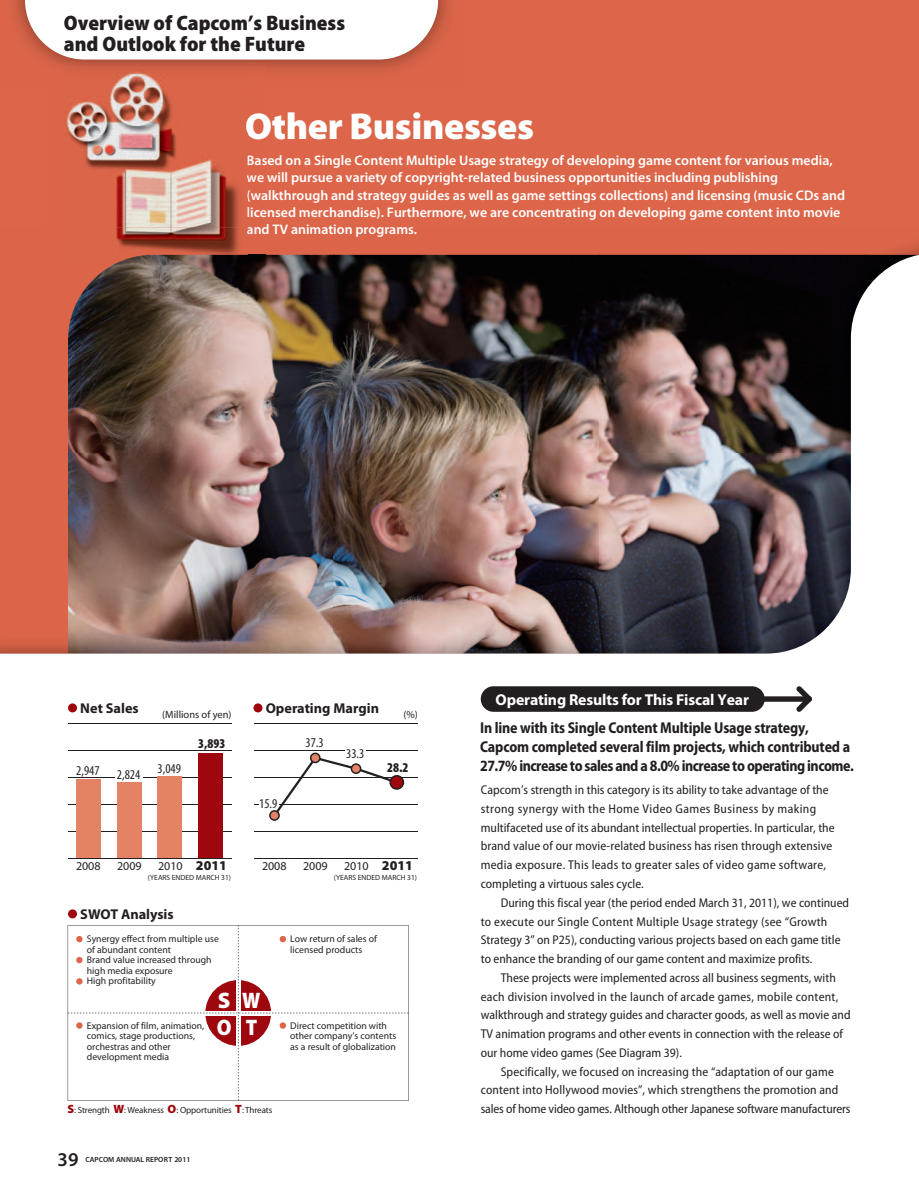
<style>
.page{position:relative;width:919px;height:1191px;background:#fff}
.page>*{position:absolute;margin:0;border:0;box-sizing:border-box;transform-origin:0 0}
.t1{font:900 37.5px "Myriad Pro";letter-spacing:-.01em;color:#fff}
.t2{font:900 22.5px/27.3px "Myriad Pro";color:#fff}
.t3{font:900 semi-condensed 21px/21px "Myriad Pro";color:#231f20}
.t4{font:600 19.5px "Myriad Pro";color:#231f20}
.t5{font:700 semi-condensed 15.75px/18.8px "Myriad Pro";letter-spacing:-.01em;color:#231f20;scale:.95 1}
.t6{font:700 15.75px "Myriad Pro";letter-spacing:-.01em;color:#fff}
.t7{font:700 14.25px "Myriad Pro";color:#231f20}
.t8{font:600 13.8px/17.2px "Myriad Pro";color:#fff}
.t9{font:condensed 13.5px "Myriad Pro";color:#231f20}
.t10{font:900 condensed 13.5px "Myriad Pro";color:#231f20}
.t11{font:semi-condensed 12.75px/18.8px "Myriad Pro";color:#231f20}
.t12{font:12px "Myriad Pro";color:#231f20}
.t13{font:10.5px "Myriad Pro";color:#231f20}
.t14{font:9.75px/10.5px "Myriad Pro";color:#231f20}
.t15{font:9px "Myriad Pro";letter-spacing:-.01em;color:#231f20}
.t16{font:7.5px "Myriad Pro";color:#231f20}
.t17{font:600 7.5px "Myriad Pro";color:#231f20}
.s1{font-weight:900;font-size:13.5px}
.s2{font-weight:900;font-size:12px;color:#9d070d}
</style>
<div class="page">
<div style="left:0;top:0;width:918px;height:1190px;background:#dd664a"></div>
<img style="left:14px;top:0;width:436px;height:71px">
<svg style="left:25px;top:0;width:413px;height:60px;background:#faf3f1"></svg>
<img style="left:0;top:253px;width:918px;height:937px">
<img style="left:67px;top:63px;width:198px;height:202px">
<img style="left:246px;top:112px;width:19px;height:27px">
<img style="left:248px;top:155px;width:17px;height:13px">
<img style="left:248px;top:172px;width:17px;height:13px">
<img style="left:248px;top:190px;width:17px;height:13px">
<img style="left:248px;top:207px;width:17px;height:13px">
<img style="left:46px;top:63px;width:17px;height:8px">
<img style="left:46px;top:228px;width:67px;height:37px">
<img style="left:63px;top:63px;width:185px;height:22px">
<img style="left:113px;top:255px;width:135px;height:10px">
<svg style="left:246px;top:118px;width:2px;height:16px"></svg>
<svg style="left:247px;top:155px;width:1px;height:82px"></svg>
<div style="left:762px;top:696px;width:49px;height:5px;background:#231f20;border-radius:3px"></div>
<div style="left:480px;top:686px;width:284px;height:26px;background:#231f20;border-radius:13px"></div>
<svg style="left:796px;top:686px;width:16px;height:26px"></svg>
<svg style="left:68px;top:925px;width:340px;height:175px;background:#f9f2f2"></svg>
<div style="left:76px;top:936px;width:7px;height:6px;background:#dd664a;border-radius:50%"></div>
<div style="left:76px;top:957px;width:7px;height:6px;background:#dd664a;border-radius:50%"></div>
<div style="left:76px;top:978px;width:7px;height:6px;background:#dd664a;border-radius:50%"></div>
<div style="left:76px;top:1022px;width:7px;height:6px;background:#dd664a;border-radius:50%"></div>
<div style="left:279px;top:936px;width:7px;height:6px;background:#dd664a;border-radius:50%"></div>
<div style="left:279px;top:1022px;width:7px;height:6px;background:#dd664a;border-radius:50%"></div>
<div style="left:68px;top:703px;width:9px;height:9px;background:#9d070d;border-radius:50%"></div>
<div style="left:68px;top:909px;width:9px;height:9px;background:#9d070d;border-radius:50%"></div>
<div style="left:253px;top:703px;width:9px;height:9px;background:#9d070d;border-radius:50%"></div>
<hr style="left:254px;top:804px;width:163px;height:1px;background:#231f20">
<div style="left:259px;top:800px;width:20px;height:7px;background:#fff"></div>
<hr style="left:254px;top:777px;width:163px;height:1px;background:#231f20">
<hr style="left:254px;top:750px;width:163px;height:1px;background:#231f20">
<hr style="left:254px;top:831px;width:163px;height:1px;background:#231f20">
<hr style="left:68px;top:723px;width:163px;height:1px;background:#231f20">
<hr style="left:68px;top:750px;width:163px;height:1px;background:#231f20">
<hr style="left:68px;top:777px;width:163px;height:1px;background:#231f20">
<hr style="left:68px;top:804px;width:163px;height:1px;background:#231f20">
<hr style="left:68px;top:831px;width:163px;height:1px;background:#231f20">
<div style="left:76px;top:779px;width:25px;height:79px;background:#e48266"></div>
<div style="left:117px;top:782px;width:24px;height:76px;background:#e48266"></div>
<div style="left:158px;top:776px;width:24px;height:82px;background:#e48266"></div>
<div style="left:198px;top:753px;width:25px;height:105px;background:#9d070d"></div>
<div style="left:115px;top:773px;width:27px;height:7px;background:#fff"></div>
<div style="left:345px;top:747px;width:21px;height:7px;background:#fff"></div>
<hr style="left:68px;top:858px;width:163px;height:1px;background:#231f20">
<hr style="left:254px;top:723px;width:163px;height:1px;background:#231f20">
<hr style="left:254px;top:858px;width:163px;height:1px;background:#231f20">
<svg style="left:269px;top:752px;width:135px;height:69px;background:#ece9e9"></svg>
<h3 class="t3" style="left:64px;top:12px;width:282px">Overview of Capcom’s Business and Outlook for the Future</h3>
<h1 class="t1" style="left:245px;top:104px;width:290px">Other Businesses</h1>
<p class="t8" style="left:246px;top:152px;width:600px">Based on a Single Content Multiple Usage strategy of developing game content for various media, we will pursue a variety of copyright-related business opportunities including publishing (walkthrough and strategy guides as well as game settings collections) and licensing (music CDs and licensed merchandise). Furthermore, we are concentrating on developing game content into movie and TV animation programs.</p>
<p class="t7" style="left:80px;top:702px;width:60px">Net Sales</p>
<p class="t9" style="left:76px;top:765px;width:25px">2,947</p>
<p class="t9" style="left:117px;top:769px;width:25px">2,824</p>
<p class="t7" style="left:266px;top:702px;width:115px">Operating Margin</p>
<p class="t13" style="left:162px;top:711px;width:71px">(Millions of yen)</p>
<p class="t13" style="left:403px;top:711px;width:16px">(%)</p>
<p class="t9" style="left:158px;top:763px;width:25px">3,049</p>
<p class="t10" style="left:198px;top:735px;width:29px">3,893</p>
<p class="t9" style="left:259px;top:798px;width:20px">15.9</p>
<p class="t9" style="left:305px;top:737px;width:20px">37.3</p>
<p class="t9" style="left:346px;top:749px;width:20px">33.3</p>
<p class="t10" style="left:387px;top:759px;width:23px">28.2</p>
<p class="t12" style="left:76px;top:861px;width:26px">2008</p>
<p class="t12" style="left:117px;top:861px;width:26px">2009</p>
<p class="t12" style="left:158px;top:861px;width:70px">2010 <span class="s1">2011</span></p>
<p class="t12" style="left:262px;top:861px;width:26px">2008</p>
<p class="t12" style="left:303px;top:861px;width:26px">2009</p>
<p class="t12" style="left:344px;top:861px;width:70px">2010 <span class="s1">2011</span></p>
<p class="t16" style="left:148px;top:875px;width:85px">(YEARS ENDED MARCH 31)</p>
<p class="t16" style="left:334px;top:875px;width:85px">(YEARS ENDED MARCH 31)</p>
<p class="t7" style="left:80px;top:908px;width:95px">SWOT Analysis</p>
<p class="t14" style="left:87px;top:934px;width:133px">Synergy effect from multiple use of abundant content<br>Brand value increased through high media exposure<br>High profitability</p>
<p class="t14" style="left:87px;top:1021px;width:119px">Expansion of film, animation, comics, stage productions, orchestras and other development media</p>
<h2 class="t2" style="left:217px;top:986px;width:45px">S W<br>O T</h2>
<p class="t15" style="left:67px;top:1107px;width:206px"><span class="s2">S</span>: Strength <span class="s2">W</span>: Weakness <span class="s2">O</span>: Opportunities <span class="s2">T</span>: Threats</p>
<h3 class="t4" style="left:58px;top:1147px;width:22px">39</h3>
<p class="t17" style="left:85px;top:1154px;width:106px">CAPCOM ANNUAL REPORT 2011</p>
<p class="t14" style="left:290px;top:934px;width:88px">Low return of sales of licensed products</p>
<p class="t14" style="left:290px;top:1021px;width:107px">Direct competition with other company’s contents as a result of globalization</p>
<p class="t6" style="left:495px;top:693px;width:255px">Operating Results for This Fiscal Year</p>
<p class="t5" style="left:480px;top:720px;width:395px">In line with its Single Content Multiple Usage strategy,<br>Capcom completed several film projects, which contributed a<br>27.7% increase to sales and a 8.0% increase to operating income.</p>
<p class="t11" style="left:480px;top:782px;width:355px">Capcom’s strength in this category is its ability to take advantage of the strong synergy with the Home Video Games Business by making multifaceted use of its abundant intellectual properties. In particular, the brand value of our movie-related business has risen through extensive media exposure. This leads to greater sales of video game software, completing a virtuous sales cycle.</p>
<p class="t11" style="left:480px;top:894px;width:370px;text-indent:20px">During this fiscal year (the period ended March 31, 2011), we continued to execute our Single Content Multiple Usage strategy (see “Growth Strategy 3” on P25), conducting various projects based on each game title to enhance the branding of our game content and maximize profits.</p>
<p class="t11" style="left:480px;top:969px;width:371px;text-indent:20px">These projects were implemented across all business segments, with each division involved in the launch of arcade games, mobile content, walkthrough and strategy guides and character goods, as well as movie and TV animation programs and other events in connection with the release of our home video games (See Diagram 39).</p>
<p class="t11" style="left:480px;top:1063px;width:371px;text-indent:20px">Specifically, we focused on increasing the “adaptation of our game content into Hollywood movies”, which strengthens the promotion and sales of home video games. Although other Japanese software manufacturers</p>
</div>
